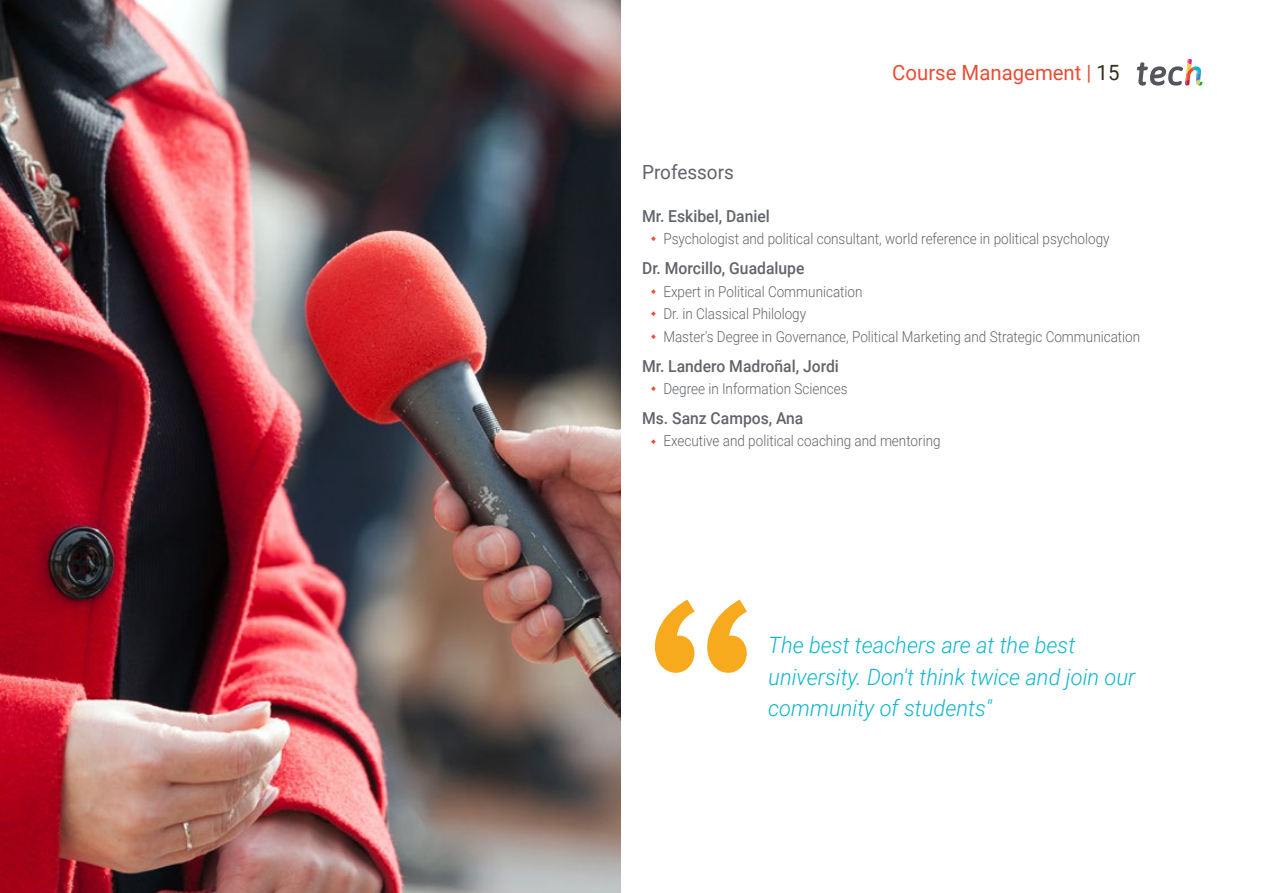
<style>
.page{position:relative;width:1263px;height:893px;background:#fff}
.page>*{position:absolute;margin:0;border:0;box-sizing:border-box;transform-origin:0 0}
.t1{font:italic 300 22.5px/31.5px "Roboto";color:#0fb6cf}
.t2{font:21px "Roboto";color:#e94d35}
.t3{font:19.5px "Roboto";color:#61646a}
.t4{font:500 16.5px "Roboto";color:#61646a;scale:.95 1}
.t5{font:300 15px/22.5px "Roboto";color:#61646a;scale:.9 1}
.s1{color:#312e20}
</style>
<div class="page">
<img style="left:0;top:0;width:621px;height:893px">
<svg style="left:1137px;top:59px;width:65px;height:27px"></svg>
<svg style="left:655px;top:600px;width:92px;height:73px"></svg>
<h2 class="t2" style="left:892px;top:57px;width:229px">Course Management | <span class="s1">15</span></h2>
<h3 class="t3" style="left:642px;top:158px;width:93px">Professors</h3>
<p class="t4" style="left:642px;top:204px;width:136px">Mr. Eskibel, Daniel</p>
<p class="t5" style="left:663px;top:227px;width:497px">Psychologist and political consultant, world reference in political psychology</p>
<p class="t4" style="left:642px;top:257px;width:172px">Dr. Morcillo, Guadalupe</p>
<p class="t5" style="left:663px;top:279px;width:531px">Expert in Political Communication<br>Dr. in Classical Philology<br>Master's Degree in Governance, Political Marketing and Strategic Communication</p>
<p class="t4" style="left:642px;top:354px;width:209px">Mr. Landero Madroñal, Jordi</p>
<p class="t5" style="left:663px;top:377px;width:206px">Degree in Information Sciences</p>
<p class="t4" style="left:642px;top:407px;width:171px">Ms. Sanz Campos, Ana</p>
<p class="t5" style="left:663px;top:429px;width:310px">Executive and political coaching and mentoring</p>
<h1 class="t1" style="left:768px;top:628px;width:369px">The best teachers are at the best university. Don't think twice and join our community of students"</h1>
</div>
